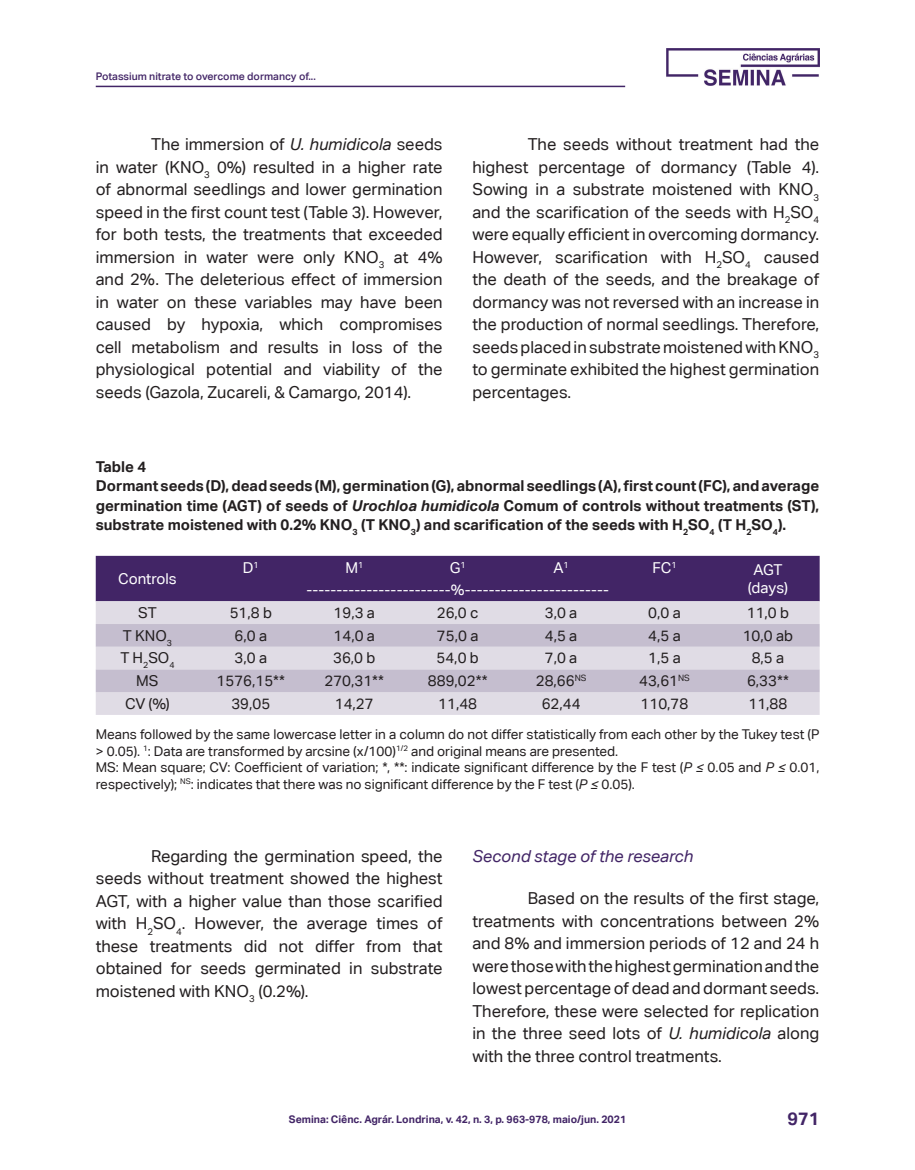
<style>
.page{position:relative;width:915px;height:1170px;background:#fff}
.page>*{position:absolute;margin:0;border:0;box-sizing:border-box;transform-origin:0 0}
.t1{font:700 18px "Aktiv Grotesk Corp";color:#422566}
.corpo_do_texto{font:16.5px/22.5px "Aktiv Grotesk Corp";color:#231f20;text-align:justify}
.corpo_do_texto-2{font:italic 16.5px "Aktiv Grotesk Corp";color:#422566}
.título_Tabela{font:700 15px/19.5px "Aktiv Grotesk Corp";color:#231f20;text-align:justify}
.texto_tabela{font:15px "Aktiv Grotesk Corp";color:#231f20}
.texto_tabela-2{font:15px "Aktiv Grotesk Corp";color:#fff}
.legenda_de_tabela{font:13.5px/16.5px "Aktiv Grotesk Corp";color:#231f20}
.t2{font:700 10.5px "Aktiv Grotesk Corp";color:#422566}
.t3{font:500 10.5px "Aktiv Grotesk Corp";color:#422566}
.s1{font-style:italic}
</style>
<div class="page">
<hr style="left:96px;top:86px;width:529px;height:1px;background:#422566">
<img style="left:666px;top:48px;width:152px;height:37px">
<div style="left:96px;top:556px;width:723px;height:45px;background:#422566"></div>
<div style="left:96px;top:601px;width:723px;height:113px;background:#e0dce5"></div>
<svg style="left:96px;top:624px;width:723px;height:68px;background:#cec8d6"></svg>
<p class="t3" style="left:96px;top:69px;width:221px">Potassium nitrate to overcome dormancy of...</p>
<p class="corpo_do_texto" style="left:96px;top:133px;width:348px;text-indent:55px">The immersion of <span class="s1">U. humidicola</span> seeds in water (KNO<sub>3</sub> 0%) resulted in a higher rate of abnormal seedlings and lower germination speed in the first count test (Table 3). However, for both tests, the treatments that exceeded immersion in water were only KNO<sub>3</sub> at 4% and 2%. The deleterious effect of immersion in water on these variables may have been caused by hypoxia, which compromises cell metabolism and results in loss of the physiological potential and viability of the seeds (Gazola, Zucareli, &amp; Camargo, 2014).</p>
<p class="corpo_do_texto" style="left:472px;top:133px;width:348px;text-indent:55px">The seeds without treatment had the highest percentage of dormancy (Table 4).<br>Sowing in a substrate moistened with KNO<sub>3 </sub>and the scarification of the seeds with H<sub>2</sub>SO<sub>4 </sub>were equally efficient in overcoming dormancy.<br>However, scarification with H<sub>2</sub>SO<sub>4</sub> caused the death of the seeds, and the breakage of dormancy was not reversed with an increase in the production of normal seedlings. Therefore, seeds placed in substrate moistened with KNO<sub>3 </sub>to germinate exhibited the highest germination percentages.</p>
<p class="título_Tabela" style="left:96px;top:456px;width:52px">Table 4</p>
<p class="título_Tabela" style="left:96px;top:476px;width:724px">Dormant seeds (D), dead seeds (M), germination (G), abnormal seedlings (A), first count (FC), and average germination time (AGT) of seeds of <span class="s1">Urochloa humidicola</span> Comum of controls without treatments (ST), substrate moistened with 0.2% KNO<sub>3</sub> (T KNO<sub>3</sub>) and scarification of the seeds with H<sub>2</sub>SO<sub>4</sub> (T H<sub>2</sub>SO<sub>4</sub>).</p>
<p class="texto_tabela-2" style="left:118px;top:569px;width:60px">Controls</p>
<p class="texto_tabela-2" style="left:243px;top:558px;width:17px">D<sup>1</sup></p>
<p class="texto_tabela-2" style="left:345px;top:558px;width:19px">M<sup>1</sup></p>
<p class="texto_tabela-2" style="left:449px;top:558px;width:17px">G<sup>1</sup></p>
<p class="texto_tabela-2" style="left:553px;top:558px;width:17px">A<sup>1</sup></p>
<p class="texto_tabela-2" style="left:652px;top:558px;width:26px">FC<sup>1</sup></p>
<p class="texto_tabela-2" style="left:753px;top:560px;width:31px">AGT</p>
<p class="texto_tabela-2" style="left:306px;top:581px;width:304px">------------------------%------------------------</p>
<p class="texto_tabela-2" style="left:747px;top:578px;width:42px">(days)</p>
<p class="texto_tabela" style="left:138px;top:604px;width:20px">ST</p>
<p class="texto_tabela" style="left:230px;top:604px;width:44px">51,8 b</p>
<p class="texto_tabela" style="left:333px;top:604px;width:43px">19,3 a</p>
<p class="texto_tabela" style="left:436px;top:604px;width:43px">26,0 c</p>
<p class="texto_tabela" style="left:544px;top:604px;width:34px">3,0 a</p>
<p class="texto_tabela" style="left:648px;top:604px;width:34px">0,0 a</p>
<p class="texto_tabela" style="left:746px;top:604px;width:44px">11,0 b</p>
<p class="texto_tabela" style="left:123px;top:626px;width:51px">T KNO<sub>3</sub></p>
<p class="texto_tabela" style="left:234px;top:626px;width:34px">6,0 a</p>
<p class="texto_tabela" style="left:333px;top:626px;width:43px">14,0 a</p>
<p class="texto_tabela" style="left:437px;top:626px;width:43px">75,0 a</p>
<p class="texto_tabela" style="left:544px;top:626px;width:34px">4,5 a</p>
<p class="texto_tabela" style="left:648px;top:626px;width:34px">4,5 a</p>
<p class="texto_tabela" style="left:742px;top:626px;width:52px">10,0 ab</p>
<p class="texto_tabela" style="left:120px;top:649px;width:56px">T H<sub>2</sub>SO<sub>4</sub></p>
<p class="texto_tabela" style="left:234px;top:649px;width:34px">3,0 a</p>
<p class="texto_tabela" style="left:333px;top:649px;width:44px">36,0 b</p>
<p class="texto_tabela" style="left:436px;top:649px;width:44px">54,0 b</p>
<p class="texto_tabela" style="left:544px;top:649px;width:34px">7,0 a</p>
<p class="texto_tabela" style="left:648px;top:649px;width:34px">1,5 a</p>
<p class="texto_tabela" style="left:751px;top:649px;width:34px">8,5 a</p>
<p class="texto_tabela" style="left:136px;top:672px;width:24px">MS</p>
<p class="texto_tabela" style="left:216px;top:672px;width:70px">1576,15**</p>
<p class="texto_tabela" style="left:324px;top:672px;width:61px">270,31**</p>
<p class="texto_tabela" style="left:428px;top:672px;width:61px">889,02**</p>
<p class="texto_tabela" style="left:535px;top:672px;width:52px">28,66<sup>NS</sup></p>
<p class="texto_tabela" style="left:639px;top:672px;width:52px">43,61<sup>NS</sup></p>
<p class="texto_tabela" style="left:746px;top:672px;width:43px">6,33**</p>
<p class="texto_tabela" style="left:125px;top:694px;width:46px">CV (%)</p>
<p class="texto_tabela" style="left:231px;top:694px;width:40px">39,05</p>
<p class="texto_tabela" style="left:335px;top:694px;width:40px">14,27</p>
<p class="texto_tabela" style="left:438px;top:694px;width:40px">11,48</p>
<p class="texto_tabela" style="left:541px;top:694px;width:40px">62,44</p>
<p class="texto_tabela" style="left:640px;top:694px;width:49px">110,78</p>
<p class="texto_tabela" style="left:748px;top:694px;width:40px">11,88</p>
<p class="legenda_de_tabela" style="left:96px;top:726px;width:725px">Means followed by the same lowercase letter in a column do not differ statistically from each other by the Tukey test (P &gt; 0.05). <sup>1</sup>: Data are transformed by arcsine (x/100)<sup>1/2</sup> and original means are presented.</p>
<p class="legenda_de_tabela" style="left:96px;top:759px;width:725px">MS: Mean square; CV: Coefficient of variation; *, **: indicate significant difference by the F test (<span class="s1">P ≤</span> 0.05 and <span class="s1">P ≤</span> 0.01, respectively); <sup>NS</sup>: indicates that there was no significant difference by the F test (<span class="s1">P ≤</span> 0.05).</p>
<p class="corpo_do_texto" style="left:96px;top:844px;width:348px;text-indent:55px">Regarding the germination speed, the seeds without treatment showed the highest AGT, with a higher value than those scarified with H<sub>2</sub>SO<sub>4</sub>. However, the average times of these treatments did not differ from that obtained for seeds germinated in substrate moistened with KNO<sub>3</sub> (0.2%).</p>
<p class="corpo_do_texto-2" style="left:472px;top:846px;width:222px">Second stage of the research</p>
<p class="corpo_do_texto" style="left:472px;top:886px;width:348px;text-indent:55px">Based on the results of the first stage, treatments with concentrations between 2% and 8% and immersion periods of 12 and 24 h were those with the highest germination and the lowest percentage of dead and dormant seeds.<br>Therefore, these were selected for replication in the three seed lots of <span class="s1">U. humidicola</span> along with the three control treatments.</p>
<p class="t2" style="left:289px;top:1112px;width:339px">Semina: Ciênc. Agrár. Londrina, v. 42, n. 3, p. 963-978, maio/jun. 2021</p>
<p class="t1" style="left:787px;top:1107px;width:33px">971</p>
</div>
